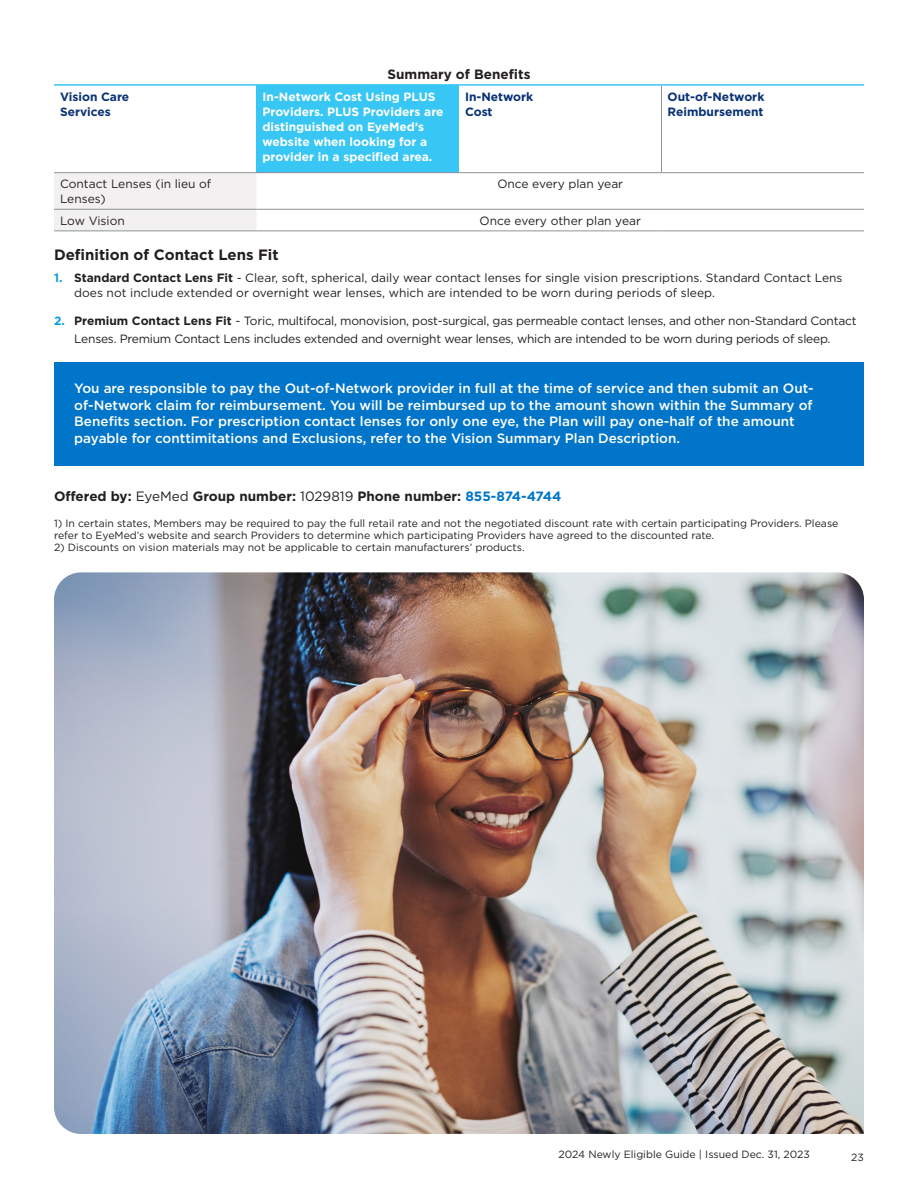
<style>
.page{position:relative;width:918px;height:1188px;background:#fff}
.page>*{position:absolute;margin:0;border:0;box-sizing:border-box;transform-origin:0 0}
.t1{font:700 15px "Gotham";color:#231f20}
.t2{font:500 13.5px/16.5px "Gotham";color:#fff}
.t3{font:700 13.5px "Gotham";color:#231f20}
.t4{font:12px/15px "Gotham";letter-spacing:-.015em;color:#231f20}
.t5{font:700 12px/15px "Gotham";color:#fff}
.t6{font:700 12px/15px "Gotham";color:#083176}
.t7{font:10.5px/12px "Gotham";color:#231f20}
.s1{font-weight:700;color:#0c9eda}
.s2{font-weight:700}
.s3{font-weight:400}
.s4{color:#0075c9}
</style>
<div class="page">
<div style="left:54px;top:362px;width:810px;height:104px;background:#0075c9"></div>
<div style="left:256px;top:85px;width:203px;height:88px;background:#38c6f4"></div>
<div style="left:54px;top:173px;width:202px;height:58px;background:#f2f0f1"></div>
<hr style="left:54px;top:172px;width:202px;height:1px;background:#8e9399">
<hr style="left:256px;top:172px;width:203px;height:1px;background:#8e9399">
<hr style="left:459px;top:172px;width:203px;height:1px;background:#8e9399">
<hr style="left:662px;top:172px;width:202px;height:1px;background:#8e9399">
<hr style="left:54px;top:84px;width:202px;height:2px;background:#38c6f4">
<hr style="left:256px;top:84px;width:203px;height:2px;background:#38c6f4">
<hr style="left:459px;top:84px;width:203px;height:2px;background:#38c6f4">
<hr style="left:662px;top:84px;width:202px;height:2px;background:#38c6f4">
<hr style="left:661px;top:86px;width:1px;height:86px;background:#8e9399">
<hr style="left:54px;top:209px;width:202px;height:1px;background:#8e9399">
<hr style="left:256px;top:209px;width:203px;height:1px;background:#8e9399">
<hr style="left:459px;top:209px;width:203px;height:1px;background:#8e9399">
<hr style="left:662px;top:209px;width:202px;height:1px;background:#8e9399">
<hr style="left:54px;top:231px;width:202px;height:1px;background:#8e9399">
<hr style="left:256px;top:231px;width:203px;height:1px;background:#8e9399">
<hr style="left:459px;top:231px;width:203px;height:1px;background:#8e9399">
<hr style="left:662px;top:231px;width:202px;height:1px;background:#8e9399">
<img style="left:54px;top:572px;width:810px;height:562px">
<p class="t3" style="left:388px;top:65px;width:144px">Summary of Benefits</p>
<p class="t6" style="left:60px;top:89px;width:71px">Vision Care<br>Services</p>
<p class="t5" style="left:263px;top:89px;width:183px">In-Network Cost Using PLUS<br>Providers. PLUS Providers are distinguished on EyeMed’s website when looking for a provider in a specified area.</p>
<p class="t6" style="left:465px;top:89px;width:70px">In-Network<br>Cost</p>
<p class="t6" style="left:668px;top:89px;width:98px">Out-of-Network<br>Reimbursement</p>
<p class="t4" style="left:60px;top:176px;width:153px">Contact Lenses (in lieu of<br>Lenses)</p>
<p class="t4" style="left:497px;top:176px;width:127px">Once every plan year</p>
<p class="t4" style="left:60px;top:213px;width:66px">Low Vision</p>
<p class="t4" style="left:480px;top:213px;width:163px">Once every other plan year</p>
<p class="t1" style="left:54px;top:244px;width:226px">Definition of Contact Lens Fit</p>
<p class="t4" style="left:74px;top:270px;width:770px;text-indent:-20px"><span class="s1">1.</span> <span class="s2">Standard Contact Lens Fit</span> - Clear, soft, spherical, daily wear contact lenses for single vision prescriptions. Standard Contact Lens does not include extended or overnight wear lenses, which are intended to be worn during periods of sleep.</p>
<p class="t4" style="left:54px;top:312px;width:804px;line-height:18px;text-align:center"><span class="s1">2.</span> <span class="s2">Premium Contact Lens Fit</span> - Toric, multifocal, monovision, post-surgical, gas permeable contact lenses, and other non-Standard Contact<br>Lenses. Premium Contact Lens includes extended and overnight wear lenses, which are intended to be worn during periods of sleep.</p>
<p class="t2" style="left:74px;top:380px;width:741px">You are responsible to pay the Out-of-Network provider in full at the time of service and then submit an Out&shy;of-Network claim for reimbursement. You will be reimbursed up to the amount shown within the Summary of Benefits section. For prescription contact lenses for only one eye, the Plan will pay one-half of the amount payable for conttimitations and Exclusions, refer to the Vision Summary Plan Description.</p>
<p class="t3" style="left:54px;top:488px;width:509px">Offered by: <span class="s3">EyeMed</span> Group number: <span class="s3">1029819</span> Phone number: <span class="s4">855-874-4744</span></p>
<p class="t7" style="left:54px;top:517px;width:786px">1) In certain states, Members may be required to pay the full retail rate and not the negotiated discount rate with certain participating Providers. Please refer to EyeMed’s website and search Providers to determine which participating Providers have agreed to the discounted rate.</p>
<p class="t7" style="left:54px;top:541px;width:472px">2) Discounts on vision materials may not be applicable to certain manufacturers’ products.</p>
<p class="t7" style="left:558px;top:1149px;width:253px">2024 Newly Eligible Guide | Issued Dec. 31, 2023</p>
<p class="t7" style="left:851px;top:1151px;width:14px">23</p>
</div>
